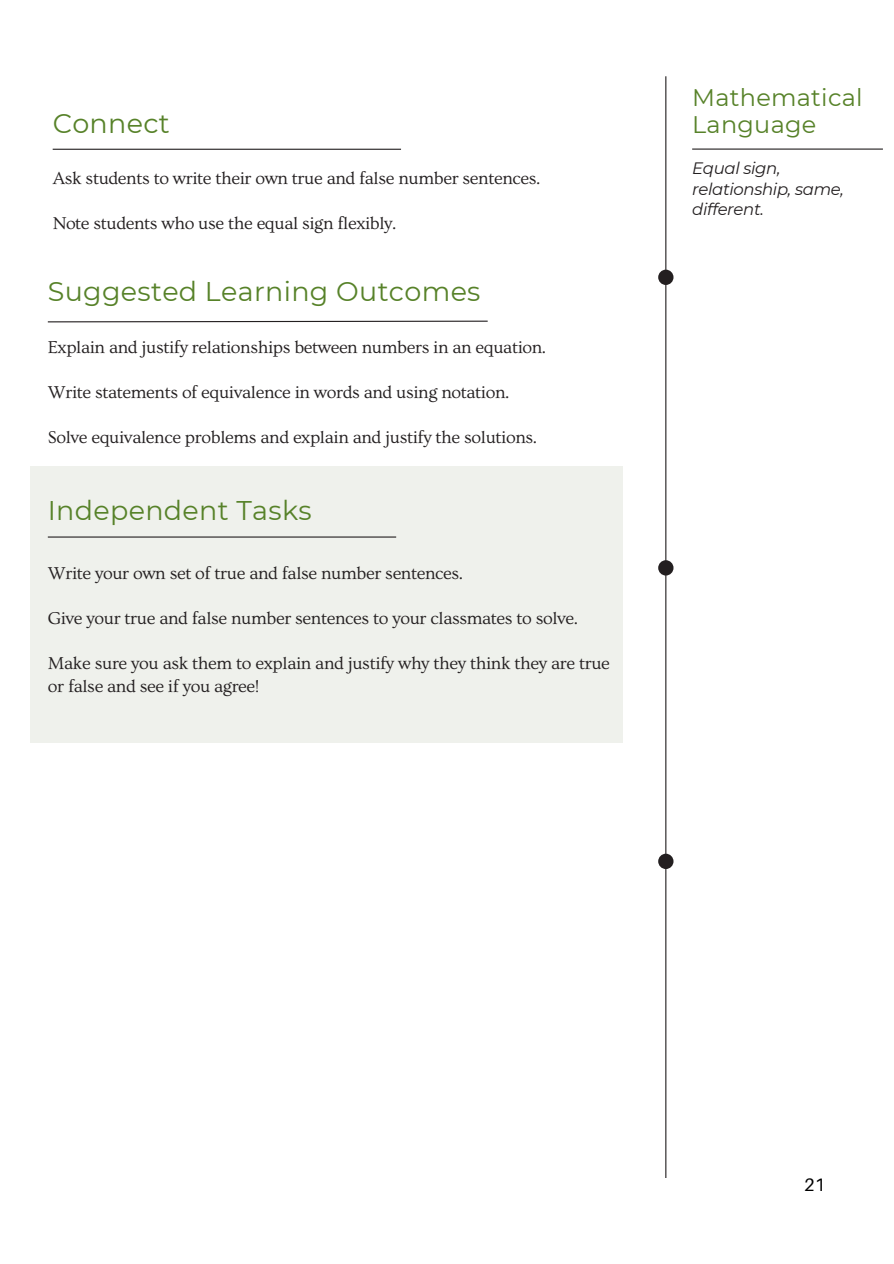
<style>
.page{position:relative;width:894px;height:1264px;background:#fff}
.page>*{position:absolute;margin:0;border:0;box-sizing:border-box;transform-origin:0 0}
.t1{font:27px "Montserrat";letter-spacing:.01em;color:#578229}
.t2{font:24px/27px "Montserrat";letter-spacing:.01em;color:#578229}
.t3{font:18px/22.5px "Ovo";letter-spacing:-.02em;color:#231f20}
.t4{font:18px "Aileron";color:#000}
.t5{font:italic 16.5px/20.2px "Montserrat";letter-spacing:-.02em;color:#231f20}
</style>
<div class="page">
<hr style="left:665px;top:76px;width:1px;height:1101px;background:#231f20">
<div style="left:658px;top:853px;width:15px;height:16px;background:#231f20;border-radius:50%"></div>
<div style="left:658px;top:560px;width:15px;height:15px;background:#231f20;border-radius:50%"></div>
<div style="left:658px;top:270px;width:15px;height:15px;background:#231f20;border-radius:50%"></div>
<div style="left:30px;top:466px;width:592px;height:277px;background:#eff1ec"></div>
<hr style="left:48px;top:536px;width:348px;height:1px;background:#231f20">
<hr style="left:692px;top:148px;width:190px;height:2px;background:#231f20">
<svg style="left:47px;top:320px;width:441px;height:3px"></svg>
<hr style="left:53px;top:149px;width:348px;height:1px;background:#231f20">
<p class="t1" style="left:53px;top:106px;width:119px">Connect</p>
<p class="t3" style="left:53px;top:167px;width:489px">Ask students to write their own true and false number sentences.</p>
<p class="t3" style="left:53px;top:212px;width:345px">Note students who use the equal sign flexibly.</p>
<p class="t1" style="left:48px;top:275px;width:434px">Suggested Learning Outcomes</p>
<h1 class="t3" style="left:48px;top:336px;width:500px">Explain and justify relationships between numbers in an equation.</h1>
<p class="t3" style="left:48px;top:381px;width:463px">Write statements of equivalence in words and using notation.</p>
<p class="t3" style="left:48px;top:426px;width:490px">Solve equivalence problems and explain and justify the solutions.</p>
<h1 class="t1" style="left:48px;top:494px;width:265px">Independent Tasks</h1>
<p class="t3" style="left:48px;top:562px;width:417px">Write your own set of true and false number sentences.</p>
<p class="t3" style="left:48px;top:607px;width:531px">Give your true and false number sentences to your classmates to solve.</p>
<p class="t3" style="left:48px;top:652px;width:563px">Make sure you ask them to explain and justify why they think they are true or false and see if you agree!</p>
<p class="t2" style="left:692px;top:84px;width:172px">Mathematical<br>Language</p>
<h1 class="t5" style="left:692px;top:158px;width:153px">Equal sign, relationship, same, different.</h1>
<p class="t4" style="left:804px;top:1173px;width:22px">21</p>
</div>
